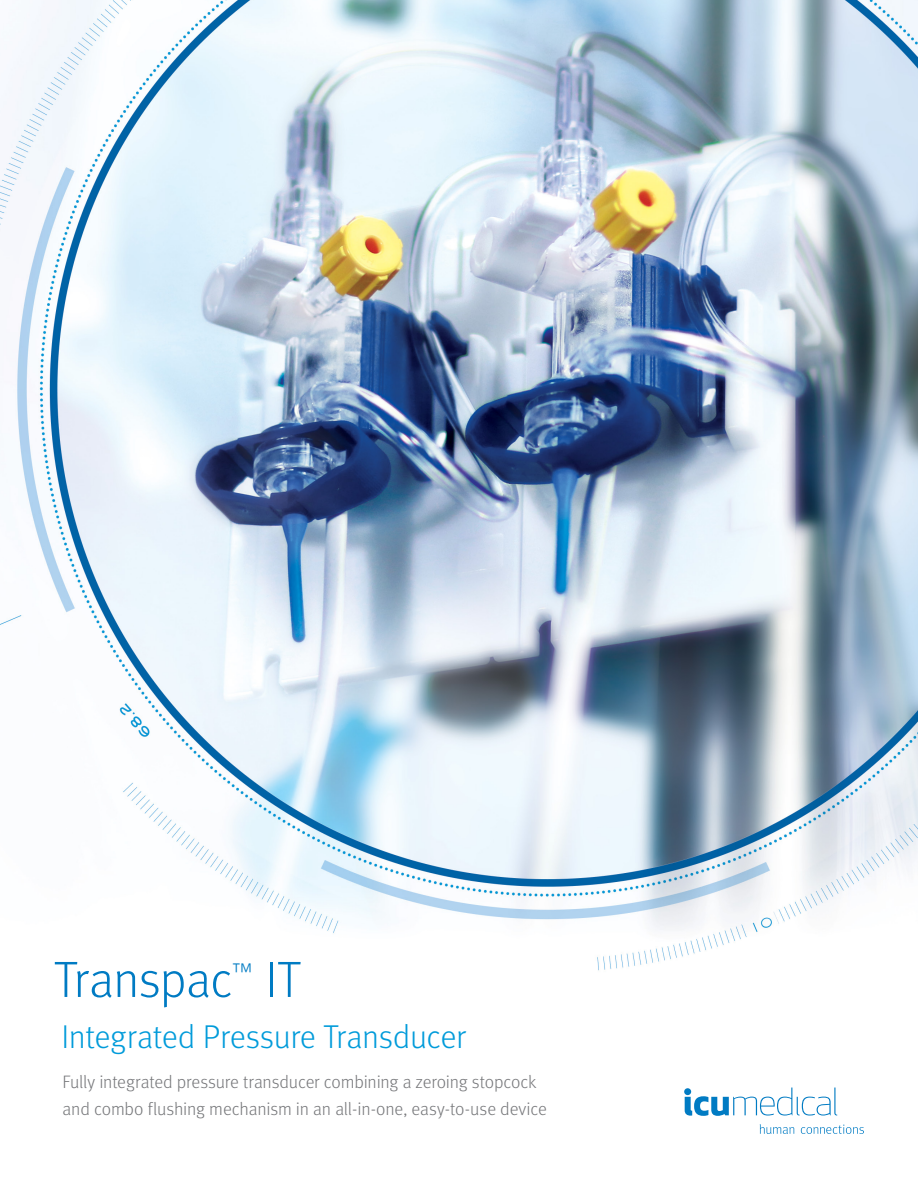
<style>
.page{position:relative;width:918px;height:1188px;background:#fff}
.page>*{position:absolute;margin:0;border:0;box-sizing:border-box;transform-origin:0 0}
.t1{font:300 51px "Meta OT";letter-spacing:-.02em;color:#007bc3}
.t2{font:300 33px "Meta OT";letter-spacing:-.01em;color:#009bda}
.t3{font:300 22.8px "Meta OT";color:#007bc3}
.t4{font:300 18px/27px "Meta OT";letter-spacing:-.01em;color:#76777a}
</style>
<div class="page">
<img style="left:0;top:0;width:918px;height:1134px">
<svg style="left:685px;top:1088px;width:152px;height:28px"></svg>
<div style="left:684px;top:1088px;width:7px;height:7px;background:#007bc3;border-radius:50%"></div>
<svg style="left:760px;top:1124px;width:34px;height:10px"></svg>
<svg style="left:801px;top:1125px;width:63px;height:9px"></svg>
<h1 class="t1" style="left:54px;top:950px;width:180px">Transpac</h1>
<p class="t3" style="left:233px;top:958px;width:22px">™</p>
<h1 class="t1" style="left:265px;top:950px;width:36px">IT</h1>
<h2 class="t2" style="left:62px;top:1017px;width:406px">Integrated Pressure Transducer</h2>
<p class="t4" style="left:63px;top:1069px;width:486px">Fully integrated pressure transducer combining a zeroing stopcock and combo flushing mechanism in an all-in-one, easy-to-use device</p>
</div>
